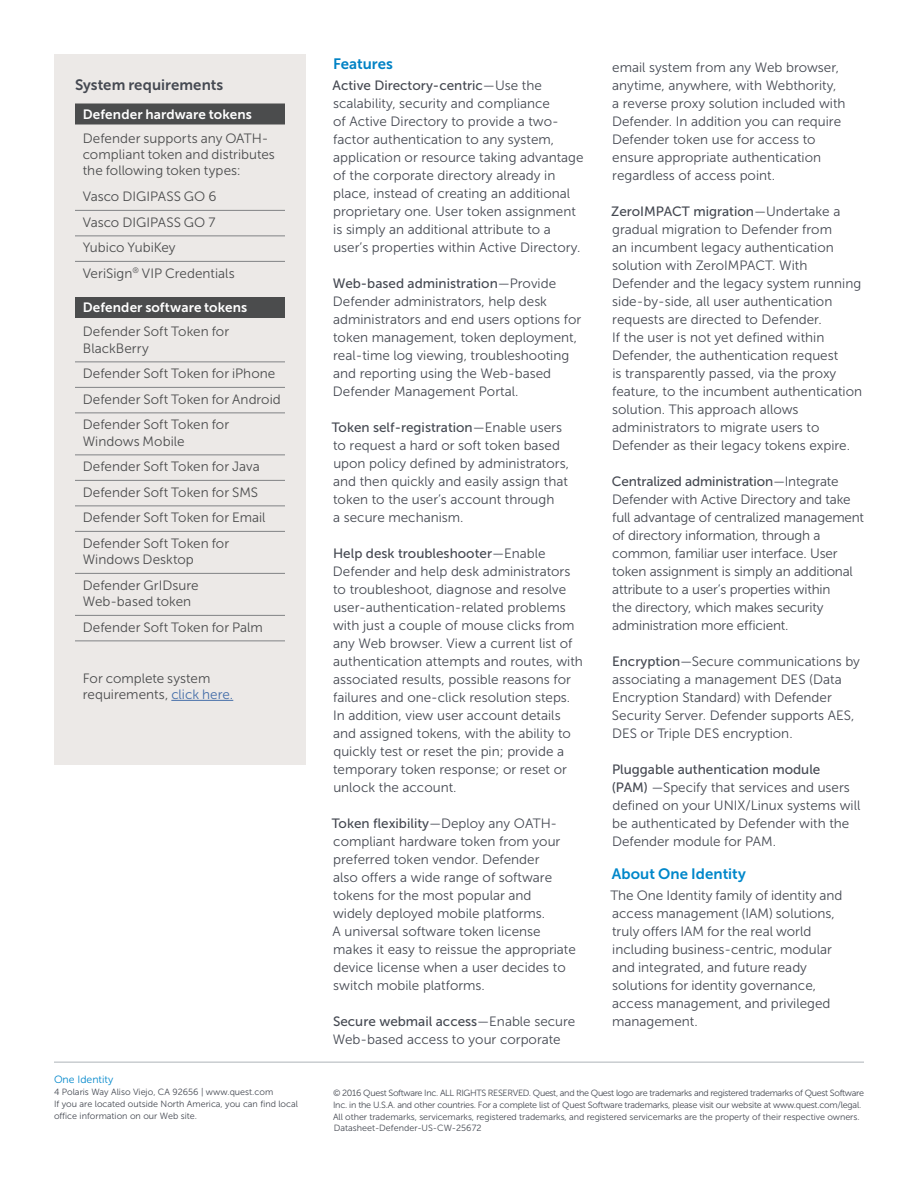
<style>
.page{position:relative;width:918px;height:1188px;background:#fff}
.page>*{position:absolute;margin:0;border:0;box-sizing:border-box;transform-origin:0 0}
.t1{font:15px "Museo Sans For Dell 700";color:#454952}
.t2{font:15px "Museo Sans For Dell 700";letter-spacing:.005em;color:#0087ca}
.t3{font:15px "Museo Sans For Dell 700";color:#0082c5}
.t4{font:13.5px/18px "Museo Sans For Dell 300";color:#454952}
.t5{font:13.5px/25.5px "Museo Sans For Dell 300";letter-spacing:.005em;color:#4b4c4d}
.t6{font:13.5px "Museo Sans For Dell 500";color:#454952}
.t7{font:13.5px "Museo Sans For Dell 700";letter-spacing:.01em;color:#fff}
.t8{font:10.5px "Museo Sans For Dell 300";color:#0087cb}
.t9{font:9px/12px "Museo Sans For Dell 300";letter-spacing:-.025em;color:#454952}
.t10{font:9px/12px "Museo Sans For Dell 300";letter-spacing:-.005em;color:#454952}
.s1{color:#436da8}
.s2{font-family:"Museo Sans For Dell 300"}
.s3{font-family:"Museo Sans For Dell 500"}
</style>
<div class="page">
<hr style="left:54px;top:1062px;width:810px;height:1px;background:#aeb3b8">
<div style="left:54px;top:54px;width:252px;height:711px;background:#ece9e7"></div>
<div style="left:75px;top:104px;width:210px;height:20px;background:#4b4c4d"></div>
<hr style="left:75px;top:210px;width:210px;height:1px;background:#808285">
<hr style="left:75px;top:236px;width:210px;height:1px;background:#808285">
<hr style="left:75px;top:261px;width:210px;height:1px;background:#808285">
<div style="left:75px;top:297px;width:210px;height:21px;background:#4b4c4d"></div>
<hr style="left:75px;top:362px;width:210px;height:1px;background:#808285">
<hr style="left:75px;top:387px;width:210px;height:1px;background:#808285">
<hr style="left:75px;top:412px;width:210px;height:1px;background:#808285">
<hr style="left:75px;top:454px;width:210px;height:1px;background:#808285">
<hr style="left:75px;top:480px;width:210px;height:1px;background:#808285">
<hr style="left:75px;top:506px;width:210px;height:1px;background:#808285">
<hr style="left:75px;top:531px;width:210px;height:1px;background:#808285">
<hr style="left:75px;top:573px;width:210px;height:1px;background:#808285">
<hr style="left:75px;top:615px;width:210px;height:1px;background:#808285">
<hr style="left:75px;top:640px;width:210px;height:1px;background:#808285">
<hr style="left:171px;top:700px;width:62px;height:1px;background:#436da8">
<p class="t1" style="left:75px;top:76px;width:150px">System requirements</p>
<p class="t7" style="left:83px;top:106px;width:171px">Defender hardware tokens</p>
<p class="t5" style="left:83px;top:130px;width:194px;line-height:16.5px">Defender supports any OATH&shy;compliant token and distributes the following token types:</p>
<p class="t5" style="left:83px;top:184px;width:153px">Vasco DIGIPASS GO 6<br>Vasco DIGIPASS GO 7<br>Yubico YubiKey<br>VeriSign<sup>®</sup> VIP Credentials</p>
<p class="t7" style="left:83px;top:300px;width:166px">Defender software tokens</p>
<p class="t5" style="left:83px;top:323px;width:148px;line-height:16.5px">Defender Soft Token for<br>BlackBerry</p>
<p class="t5" style="left:83px;top:361px;width:200px">Defender Soft Token for iPhone<br>Defender Soft Token for Android<br>Defender Soft Token for</p>
<p class="t5" style="left:83px;top:428px;width:184px">Windows Mobile<br>Defender Soft Token for Java<br>Defender Soft Token for SMS<br>Defender Soft Token for Email<br>Defender Soft Token for</p>
<p class="t5" style="left:83px;top:547px;width:117px">Windows Desktop<br>Defender GrIDsure</p>
<p class="t5" style="left:83px;top:589px;width:182px">Web-based token<br>Defender Soft Token for Palm</p>
<p class="t5" style="left:83px;top:670px;width:152px;line-height:16.5px">For complete system requirements, <span class="s1">click here.</span></p>
<p class="t8" style="left:54px;top:1074px;width:61px">One Identity</p>
<p class="t10" style="left:54px;top:1086px;width:246px">4 Polaris Way Aliso Viejo, CA 92656 | www.quest.com<br>If you are located outside North America, you can find local office information on our Web site.</p>
<p class="t3" style="left:333px;top:55px;width:61px">Features</p>
<p class="t6" style="left:333px;top:78px;width:211px">Active Directory-centric<span class="s2">—Use the</span></p>
<p class="t4" style="left:333px;top:94px;width:252px">scalability, security and compliance<br>of Active Directory to provide a two&shy;factor authentication to any system, application or resource taking advantage of the corporate directory already in place, instead of creating an additional proprietary one. User token assignment is simply an additional attribute to a user’s properties within Active Directory.</p>
<p class="t6" style="left:333px;top:276px;width:225px">Web-based administration<span class="s2">—Provide</span></p>
<p class="t4" style="left:333px;top:292px;width:250px">Defender administrators, help desk administrators and end users options for token management, token deployment, real-time log viewing, troubleshooting and reporting using the Web-based Defender Management Portal.</p>
<p class="t6" style="left:332px;top:420px;width:232px">Token self-registration<span class="s2">—Enable users</span></p>
<p class="t4" style="left:333px;top:436px;width:237px">to request a hard or soft token based upon policy defined by administrators, and then quickly and easily assign that token to the user’s account through<br>a secure mechanism.</p>
<p class="t6" style="left:333px;top:546px;width:214px">Help desk troubleshooter<span class="s2">—Enable</span></p>
<p class="t4" style="left:333px;top:562px;width:251px">Defender and help desk administrators to troubleshoot, diagnose and resolve user-authentication-related problems with just a couple of mouse clicks from any Web browser. View a current list of authentication attempts and routes, with associated results, possible reasons for failures and one-click resolution steps.<br>In addition, view user account details and assigned tokens, with the ability to quickly test or reset the pin; provide a temporary token response; or reset or unlock the account.</p>
<p class="t6" style="left:332px;top:816px;width:227px">Token flexibility<span class="s2">—Deploy any OATH-</span></p>
<p class="t4" style="left:333px;top:832px;width:245px">compliant hardware token from your preferred token vendor. Defender<br>also offers a wide range of software tokens for the most popular and<br>widely deployed mobile platforms.<br>A universal software token license makes it easy to reissue the appropriate device license when a user decides to switch mobile platforms.</p>
<p class="t6" style="left:333px;top:1014px;width:244px">Secure webmail access<span class="s2">—Enable secure</span></p>
<p class="t4" style="left:333px;top:1030px;width:230px">Web-based access to your corporate</p>
<p class="t4" style="left:612px;top:58px;width:235px">email system from any Web browser, anytime, anywhere, with Webthority, a reverse proxy solution included with Defender. In addition you can require Defender token use for access to ensure appropriate authentication regardless of access point.</p>
<p class="t6" style="left:611px;top:204px;width:231px">ZeroIMPACT migration<span class="s2">—Undertake a</span></p>
<p class="t4" style="left:612px;top:220px;width:252px">gradual migration to Defender from<br>an incumbent legacy authentication solution with ZeroIMPACT. With Defender and the legacy system running side-by-side, all user authentication requests are directed to Defender.<br>If the user is not yet defined within Defender, the authentication request<br>is transparently passed, via the proxy feature, to the incumbent authentication solution. This approach allows administrators to migrate users to Defender as their legacy tokens expire.</p>
<p class="t6" style="left:612px;top:474px;width:228px">Centralized administration<span class="s2">—Integrate</span></p>
<p class="t4" style="left:612px;top:490px;width:254px">Defender with Active Directory and take full advantage of centralized management of directory information, through a common, familiar user interface. User token assignment is simply an additional attribute to a user’s properties within<br>the directory, which makes security administration more efficient.</p>
<p class="t4" style="left:612px;top:652px;width:250px"><span class="s3">Encryption</span>—Secure communications by associating a management DES (Data Encryption Standard) with Defender Security Server. Defender supports AES, DES or Triple DES encryption.</p>
<p class="t6" style="left:612px;top:762px;width:210px">Pluggable authentication module</p>
<p class="t4" style="left:612px;top:778px;width:250px"><span class="s3">(PAM)</span> —Specify that services and users defined on your UNIX/Linux systems will be authenticated by Defender with the Defender module for PAM.</p>
<p class="t2" style="left:612px;top:865px;width:136px">About One Identity</p>
<p class="t4" style="left:610px;top:886px;width:234px">The One Identity family of identity and access management (IAM) solutions, truly offers IAM for the real world including business-centric, modular and integrated, and future ready solutions for identity governance, access management, and privileged management.</p>
<p class="t9" style="left:333px;top:1087px;width:532px">© 2016 Quest Software Inc. ALL RIGHTS RESERVED. Quest, and the Quest logo are trademarks and registered trademarks of Quest Software<br>Inc. in the U.S.A. and other countries. For a complete list of Quest Software trademarks, please visit our website at www.quest.com/legal.<br>All other trademarks, servicemarks, registered trademarks, and registered servicemarks are the property of their respective owners.</p>
<p class="t10" style="left:334px;top:1122px;width:149px">Datasheet-Defender-US-CW-25672</p>
</div>
